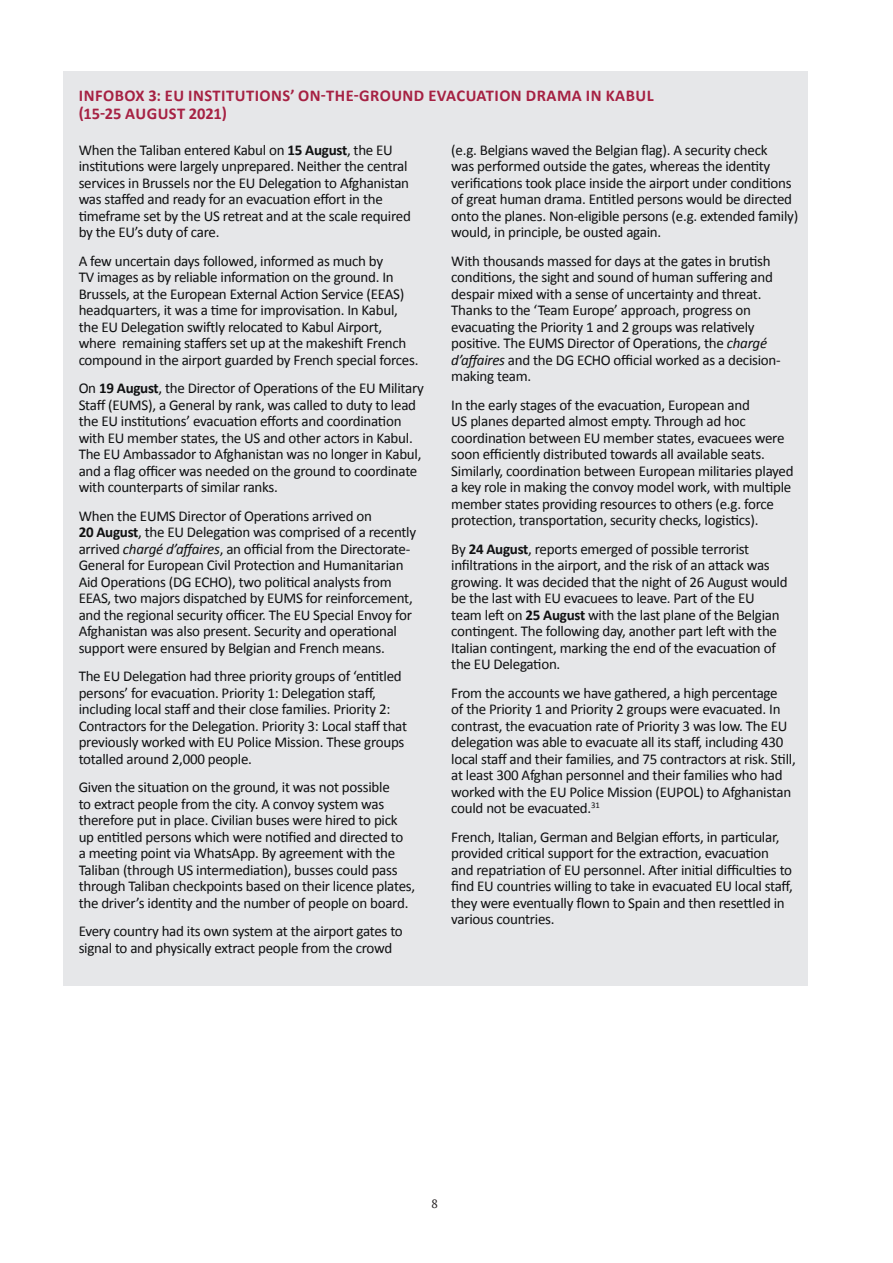
<style>
.page{position:relative;width:893px;height:1263px;background:#fff}
.page>*{position:absolute;margin:0;border:0;box-sizing:border-box;transform-origin:0 0}
.t1{font:700 16.5px/17.9px "Calibri";letter-spacing:.03em;color:#a62143}
.t2{font:15px/16.5px "Calibri";letter-spacing:-.02em;color:#0f1011}
.t3{font:12px "PT Serif";color:#231f20}
.s1{font-weight:700}
.s2{font-style:italic}
</style>
<div class="page">
<div style="left:64px;top:71px;width:744px;height:915px;background:#e6e7e9"></div>
<p class="t1" style="left:79px;top:86px;width:576px">INFOBOX 3: EU INSTITUTIONS’ ON-THE-GROUND EVACUATION DRAMA IN KABUL (15-25 AUGUST 2021)</p>
<p class="t2" style="left:79px;top:141px;width:334px">When the Taliban entered Kabul on <span class="s1">15 August</span>, the EU institutions were largely unprepared. Neither the central services in Brussels nor the EU Delegation to Afghanistan was staffed and ready for an evacuation effort in the timeframe set by the US retreat and at the scale required by the EU’s duty of care.</p>
<p class="t2" style="left:79px;top:252px;width:341px">A few uncertain days followed, informed as much by<br>TV images as by reliable information on the ground. In Brussels, at the European External Action Service (EEAS) headquarters, it was a time for improvisation. In Kabul, the EU Delegation swiftly relocated to Kabul Airport, where remaining staffers set up at the makeshift French compound in the airport guarded by French special forces.</p>
<p class="t2" style="left:79px;top:379px;width:347px">On <span class="s1">19 August</span>, the Director of Operations of the EU Military Staff (EUMS), a General by rank, was called to duty to lead the EU institutions’ evacuation efforts and coordination with EU member states, the US and other actors in Kabul.<br>The EU Ambassador to Afghanistan was no longer in Kabul, and a flag officer was needed on the ground to coordinate with counterparts of similar ranks.</p>
<p class="t2" style="left:79px;top:507px;width:339px">When the EUMS Director of Operations arrived on<br><span class="s1">20 August</span>, the EU Delegation was comprised of a recently arrived <span class="s2">chargé d’affaires</span>, an official from the Directorate-General for European Civil Protection and Humanitarian Aid Operations (DG ECHO), two political analysts from EEAS, two majors dispatched by EUMS for reinforcement, and the regional security officer. The EU Special Envoy for Afghanistan was also present. Security and operational support were ensured by Belgian and French means.</p>
<p class="t2" style="left:79px;top:667px;width:330px">The EU Delegation had three priority groups of ‘entitled persons’ for evacuation. Priority 1: Delegation staff, including local staff and their close families. Priority 2:<br>Contractors for the Delegation. Priority 3: Local staff that previously worked with EU Police Mission. These groups totalled around 2,000 people.</p>
<p class="t2" style="left:79px;top:778px;width:338px">Given the situation on the ground, it was not possible<br>to extract people from the city. A convoy system was therefore put in place. Civilian buses were hired to pick up entitled persons which were notified and directed to<br>a meeting point via WhatsApp. By agreement with the Taliban (through US intermediation), busses could pass through Taliban checkpoints based on their licence plates, the driver’s identity and the number of people on board.</p>
<p class="t2" style="left:79px;top:922px;width:326px">Every country had its own system at the airport gates to signal to and physically extract people from the crowd</p>
<p class="t2" style="left:451px;top:141px;width:348px">(e.g. Belgians waved the Belgian flag). A security check<br>was performed outside the gates, whereas the identity verifications took place inside the airport under conditions of great human drama. Entitled persons would be directed onto the planes. Non-eligible persons (e.g. extended family) would, in principle, be ousted again.</p>
<p class="t2" style="left:451px;top:252px;width:331px">With thousands massed for days at the gates in brutish conditions, the sight and sound of human suffering and despair mixed with a sense of uncertainty and threat.<br>Thanks to the ‘Team Europe’ approach, progress on evacuating the Priority 1 and 2 groups was relatively positive. The EUMS Director of Operations, the <span class="s2">chargé d’affaires</span> and the DG ECHO official worked as a decision&shy;making team.</p>
<p class="t2" style="left:451px;top:396px;width:344px">In the early stages of the evacuation, European and<br>US planes departed almost empty. Through ad hoc coordination between EU member states, evacuees were soon efficiently distributed towards all available seats.<br>Similarly, coordination between European militaries played a key role in making the convoy model work, with multiple member states providing resources to others (e.g. force protection, transportation, security checks, logistics).</p>
<p class="t2" style="left:451px;top:540px;width:338px">By <span class="s1">24 August</span>, reports emerged of possible terrorist infiltrations in the airport, and the risk of an attack was growing. It was decided that the night of 26 August would be the last with EU evacuees to leave. Part of the EU team left on <span class="s1">25 August</span> with the last plane of the Belgian contingent. The following day, another part left with the Italian contingent, marking the end of the evacuation of the EU Delegation.</p>
<p class="t2" style="left:451px;top:684px;width:346px">From the accounts we have gathered, a high percentage<br>of the Priority 1 and Priority 2 groups were evacuated. In contrast, the evacuation rate of Priority 3 was low. The EU delegation was able to evacuate all its staff, including 430 local staff and their families, and 75 contractors at risk. Still, at least 300 Afghan personnel and their families who had worked with the EU Police Mission (EUPOL) to Afghanistan could not be evacuated.<sup>31</sup></p>
<p class="t2" style="left:451px;top:828px;width:343px">French, Italian, German and Belgian efforts, in particular, provided critical support for the extraction, evacuation and repatriation of EU personnel. After initial difficulties to find EU countries willing to take in evacuated EU local staff, they were eventually flown to Spain and then resettled in various countries.</p>
<p class="t3" style="left:432px;top:1196px;width:8px">8</p>
</div>
